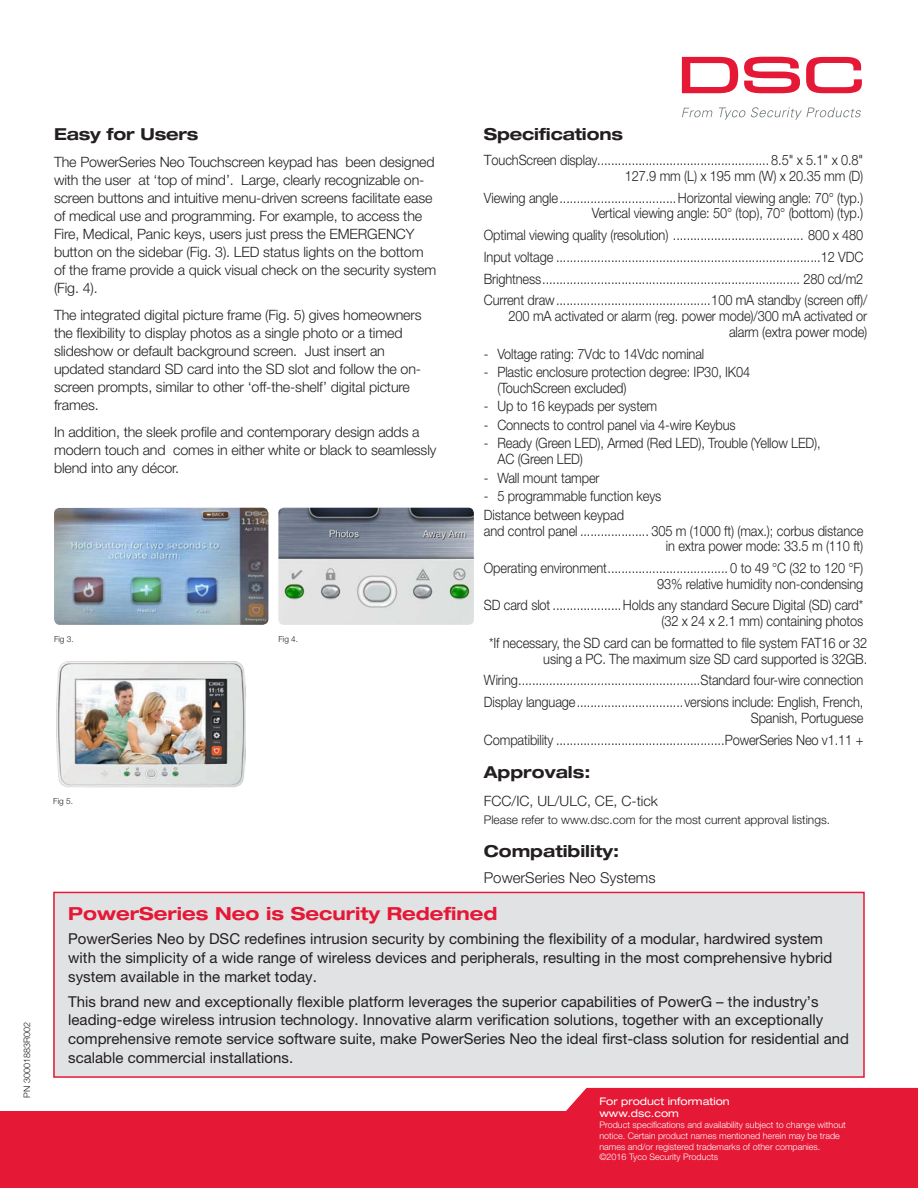
<style>
.page{position:relative;width:918px;height:1188px;background:#fff}
.page>*{position:absolute;margin:0;border:0;box-sizing:border-box;transform-origin:0 0}
.t1{font:700 expanded 18px "Helvetica Neue LT Pro";color:#e51836}
.t2{font:700 expanded 16.5px "Helvetica Neue LT Std";letter-spacing:-.005em;color:#231f20}
.t3{font:15px/18.8px "Helvetica Neue LT Pro";color:#231f20}
.t4{font:300 15px "Helvetica Neue LT Pro";color:#231f20}
.t5{font:300 14.25px/15.8px "Helvetica Neue LT Pro";letter-spacing:-.01em;color:#231f20;text-align:right;scale:.9 1}
.t6{font:300 14.25px/18px "Helvetica Neue LT Pro";letter-spacing:-.01em;color:#231f20}
.t7{font:300 12px "Helvetica Neue LT Pro";color:#231f20}
.t8{font:expanded 10.5px/12.6px "Helvetica Neue LT Std";color:#fff}
.t9{font:300 9px/10.8px "Helvetica Neue LT Pro";color:#fff}
.t10{font:300 9px "Helvetica Neue LT Pro";color:#231f20}
.t11{font:300 8.25px "Helvetica Neue LT Pro";color:#231f20}
.s1{font-family:"Helvetica Neue LT Std"}
</style>
<div class="page">
<svg style="left:0;top:1087px;width:918px;height:101px;background:#e83b54"></svg>
<svg style="left:682px;top:57px;width:56px;height:36px"></svg>
<svg style="left:744px;top:57px;width:56px;height:36px"></svg>
<svg style="left:806px;top:57px;width:56px;height:36px"></svg>
<svg style="left:682px;top:108px;width:31px;height:9px"></svg>
<svg style="left:719px;top:107px;width:142px;height:13px"></svg>
<img style="left:56px;top:661px;width:190px;height:127px">
<img style="left:278px;top:508px;width:196px;height:117px">
<img style="left:54px;top:508px;width:214px;height:117px">
<div style="left:54px;top:892px;width:810px;height:185px;background:#e1e2e4"></div>
<div style="left:53px;top:892px;width:812px;height:186px;border:2px solid #e51836"></div>
<p class="t10" style="left:22px;top:1098px;width:77px;rotate:-90deg">PN 30001883R002</p>
<p class="t2" style="left:54px;top:124px;width:146px">Easy for Users</p>
<p class="t6" style="left:54px;top:153px;width:384px">The PowerSeries Neo Touchscreen keypad has been designed with the user at ‘top of mind’. Large, clearly recognizable on&shy;screen buttons and intuitive menu-driven screens facilitate ease of medical use and programming. For example, to access the Fire, Medical, Panic keys, users just press the EMERGENCY button on the sidebar (Fig. 3). LED status lights on the bottom of the frame provide a quick visual check on the security system (Fig. 4).</p>
<p class="t6" style="left:54px;top:306px;width:369px">The integrated digital picture frame (Fig. 5) gives homeowners the flexibility to display photos as a single photo or a timed slideshow or default background screen. Just insert an updated standard SD card into the SD slot and follow the on&shy;screen prompts, similar to other ‘off-the-shelf’ digital picture frames.</p>
<p class="t6" style="left:54px;top:423px;width:384px">In addition, the sleek profile and contemporary design adds a modern touch and comes in either white or black to seamlessly blend into any décor.</p>
<p class="t11" style="left:54px;top:634px;width:21px">Fig 3.</p>
<p class="t11" style="left:278px;top:634px;width:21px">Fig 4.</p>
<p class="t11" style="left:53px;top:796px;width:21px">Fig 5.</p>
<p class="t2" style="left:484px;top:124px;width:141px">Specifications</p>
<p class="t6" style="left:484px;top:151px;width:381px">TouchScreen display.................................................. 8.5" x 5.1<span class="s1">"</span> x 0.8<span class="s1">"</span></p>
<p class="t5" style="left:484px;top:189px;width:423px">Viewing angle..................................Horizontal viewing angle: 70° (typ.)<br>Vertical viewing angle: 50° (top), 70° (bottom) (typ.)</p>
<p class="t5" style="left:484px;top:224px;width:428px;line-height:21.8px;text-align:left">Optimal viewing quality (resolution) ...................................... 800 x 480<br>Input voltage .............................................................................12 VDC Brightness........................................................................... 280 cd/m2<br>Current draw.............................................100 mA standby (screen off)/</p>
<p class="t5" style="left:509px;top:308px;width:400px">200 mA activated or alarm (reg. power mode)/300 mA activated or alarm (extra power mode)</p>
<p class="t5" style="left:484px;top:345px;width:246px">- Voltage rating: 7Vdc to 14Vdc nominal</p>
<p class="t5" style="left:497px;top:364px;width:282px;text-align:left;text-indent:-14px">- Plastic enclosure protection degree: IP30, IK04 (TouchScreen excluded)</p>
<p class="t5" style="left:484px;top:398px;width:194px">- Up to 16 keypads per system</p>
<p class="t5" style="left:484px;top:417px;width:281px">- Connects to control panel via 4-wire Keybus</p>
<p class="t5" style="left:497px;top:435px;width:361px;text-align:left;text-indent:-14px">- Ready (Green LED), Armed (Red LED), Trouble (Yellow LED),<br>AC (Green LED)</p>
<p class="t5" style="left:484px;top:469px;width:130px">- Wall mount tamper</p>
<p class="t5" style="left:484px;top:487px;width:199px;line-height:18.5px;text-align:left">- 5 programmable function keys<br>Distance between keypad</p>
<p class="t5" style="left:484px;top:522px;width:423px">and control panel .................... 305 m (1000 ft) (max.); corbus distance in extra power mode: 33.5 m (110 ft)</p>
<p class="t5" style="left:484px;top:560px;width:423px">Operating environment................................... 0 to 49 °C (32 to 120 °F)<br>93% relative humidity non-condensing</p>
<p class="t5" style="left:484px;top:597px;width:423px">SD card slot ....................Holds any standard Secure Digital (SD) card* (32 x 24 x 2.1 mm) containing photos</p>
<p class="t5" style="left:489px;top:635px;width:422px">*If necessary, the SD card can be formatted to file system FAT16 or 32 using a PC. The maximum size SD card supported is 32GB.</p>
<p class="t5" style="left:484px;top:669px;width:423px;line-height:21.8px;text-align:left">Wiring.....................................................Standard four-wire connection<br>Display language...............................versions include: English, French,</p>
<p class="t5" style="left:484px;top:707px;width:423px;line-height:21.8px">Spanish, Portuguese<br>Compatibility .................................................PowerSeries Neo v1.11 +</p>
<p class="t2" style="left:484px;top:762px;width:108px">Approvals:</p>
<p class="t6" style="left:484px;top:791px;width:176px">FCC/IC, UL/ULC, CE, C-tick</p>
<p class="t7" style="left:484px;top:813px;width:348px">Please refer to www.dsc.com for the most current approval listings.</p>
<p class="t2" style="left:484px;top:841px;width:137px">Compatibility:</p>
<p class="t4" style="left:484px;top:868px;width:173px">PowerSeries Neo Systems</p>
<p class="t1" style="left:68px;top:902px;width:431px">PowerSeries Neo is Security Redefined</p>
<p class="t3" style="left:68px;top:929px;width:765px">PowerSeries Neo by DSC redefines intrusion security by combining the flexibility of a modular, hardwired system with the simplicity of a wide range of wireless devices and peripherals, resulting in the most comprehensive hybrid system available in the market today.</p>
<p class="t3" style="left:68px;top:992px;width:782px">This brand new and exceptionally flexible platform leverages the superior capabilities of PowerG – the industry’s leading-edge wireless intrusion technology. Innovative alarm verification solutions, together with an exceptionally comprehensive remote service software suite, make PowerSeries Neo the ideal first-class solution for residential and scalable commercial installations.</p>
<p class="t8" style="left:599px;top:1094px;width:132px">For product information www.dsc.com</p>
<p class="t9" style="left:599px;top:1119px;width:248px">Product specifications and availability subject to change without notice. Certain product names mentioned herein may be trade names and/or registered trademarks of other companies. ©2016 Tyco Security Products</p>
</div>
